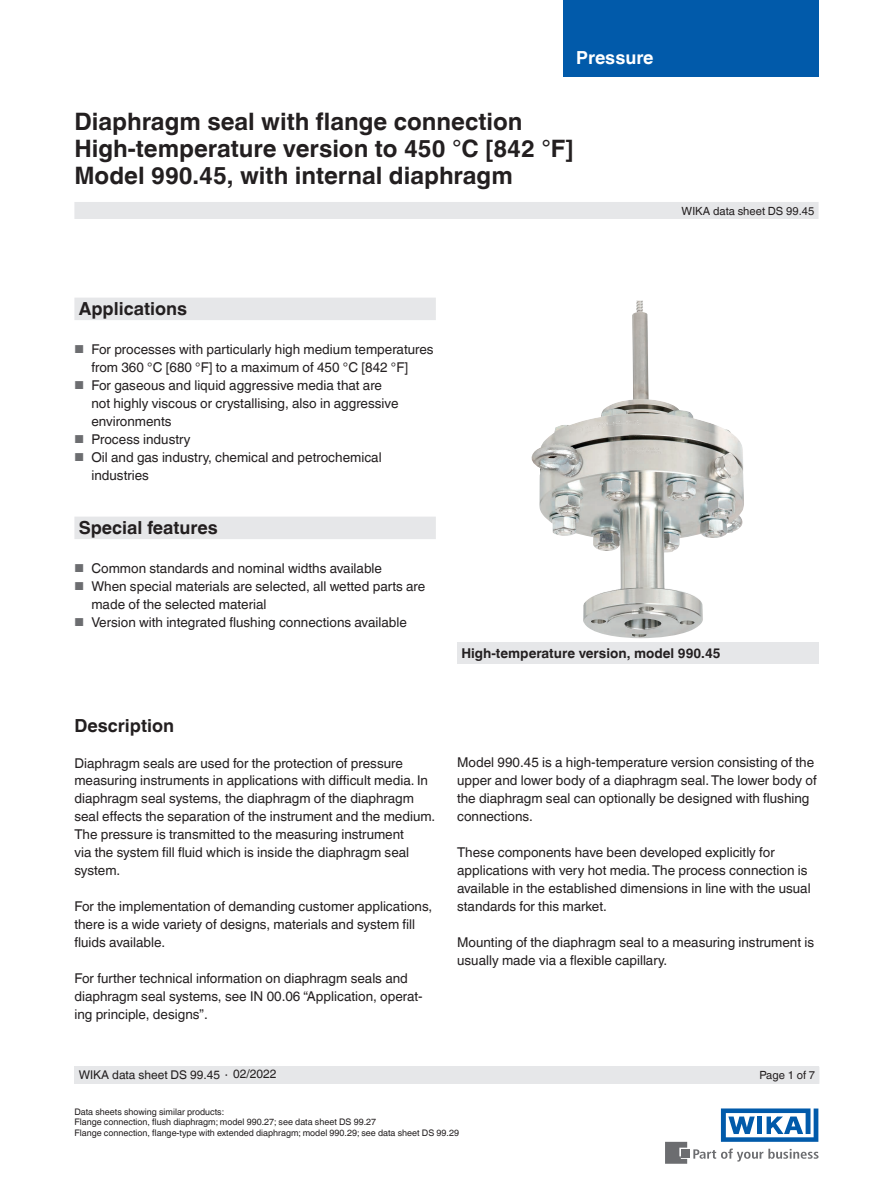
<style>
.page{position:relative;width:893px;height:1188px;background:#fff}
.page>*{position:absolute;margin:0;border:0;box-sizing:border-box;transform-origin:0 0}
.t1{font:700 24px/27px "Helvetica World";color:#231f20}
.t2{font:700 18px "Helvetica World";color:#231f20}
.t3{font:700 18px "Helvetica World";color:#fff}
.t4{font:13.5px/18px "Helvetica World";color:#231f20}
.t5{font:700 13.5px "Helvetica World";color:#231f20}
.t6{font:12px "Helvetica World";color:#231f20}
.t7{font:11.25px "Helvetica World";color:#231f20}
.t8{font:9px/10.5px "Helvetica World";color:#231f20}
.s1{font-size:11.55px;color:#6c6d70}
.s2{font-size:11.25px}
</style>
<div class="page">
<svg style="left:693px;top:1149px;width:126px;height:13px"></svg>
<div style="left:682px;top:1150px;width:8px;height:8px;background:#6c6d70"></div>
<svg style="left:665px;top:1142px;width:22px;height:22px"></svg>
<svg style="left:721px;top:1108px;width:97px;height:34px"></svg>
<div style="left:563px;top:0;width:256px;height:77px;background:#015aaa"></div>
<div style="left:74px;top:202px;width:745px;height:17px;background:#e6e7e9"></div>
<div style="left:74px;top:1066px;width:745px;height:18px;background:#e6e7e9"></div>
<div style="left:74px;top:298px;width:362px;height:22px;background:#e6e7e9"></div>
<div style="left:74px;top:517px;width:362px;height:22px;background:#e6e7e9"></div>
<div style="left:457px;top:642px;width:362px;height:21px;background:#e6e7e9"></div>
<img style="left:531px;top:301px;width:213px;height:337px">
<h2 class="t3" style="left:576px;top:47px;width:79px">Pressure</h2>
<h1 class="t1" style="left:74px;top:108px;width:500px">Diaphragm seal with flange connection<br>High-temperature version to 450 °C [842 °F]<br>Model 990.45, with internal diaphragm</h1>
<h2 class="t2" style="left:79px;top:298px;width:110px">Applications</h2>
<p class="t4" style="left:91px;top:340px;width:344px;text-indent:-17px"><span class="s1">■</span> For processes with particularly high medium temperatures from 360 °C [680 °F] to a maximum of 450 °C [842 °F]</p>
<p class="t4" style="left:91px;top:376px;width:309px;text-indent:-17px"><span class="s1">■</span> For gaseous and liquid aggressive media that are not highly viscous or crystallising, also in aggressive environments</p>
<p class="t4" style="left:74px;top:430px;width:118px"><span class="s1">■</span> Process industry</p>
<p class="t4" style="left:91px;top:448px;width:292px;text-indent:-17px"><span class="s1">■</span> Oil and gas industry, chemical and petrochemical industries</p>
<h2 class="t2" style="left:79px;top:517px;width:141px">Special features</h2>
<p class="t4" style="left:74px;top:559px;width:309px"><span class="s1">■</span> Common standards and nominal widths available</p>
<p class="t4" style="left:91px;top:577px;width:335px;text-indent:-17px"><span class="s1">■</span> When special materials are selected, all wetted parts are made of the selected material</p>
<p class="t4" style="left:74px;top:613px;width:334px"><span class="s1">■</span> Version with integrated flushing connections available</p>
<p class="t7" style="left:682px;top:204px;width:134px">WIKA data sheet DS 99.45</p>
<p class="t5" style="left:461px;top:645px;width:261px">High-temperature version, model 990.45</p>
<h2 class="t2" style="left:74px;top:715px;width:101px">Description</h2>
<p class="t4" style="left:74px;top:754px;width:362px">Diaphragm seals are used for the protection of pressure measuring instruments in applications with difficult media. In diaphragm seal systems, the diaphragm of the diaphragm seal effects the separation of the instrument and the medium.<br>The pressure is transmitted to the measuring instrument<br>via the system fill fluid which is inside the diaphragm seal system.</p>
<p class="t4" style="left:74px;top:898px;width:359px">For the implementation of demanding customer applications, there is a wide variety of designs, materials and system fill fluids available.</p>
<p class="t4" style="left:74px;top:970px;width:350px">For further technical information on diaphragm seals and diaphragm seal systems, see IN 00.06 “Application, operat&shy;ing principle, designs”.</p>
<p class="t6" style="left:79px;top:1068px;width:199px">WIKA data sheet DS 99.45 <span class="s2">∙</span> 02/2022</p>
<p class="t4" style="left:457px;top:754px;width:361px">Model 990.45 is a high-temperature version consisting of the upper and lower body of a diaphragm seal. The lower body of the diaphragm seal can optionally be designed with flushing connections.</p>
<p class="t4" style="left:457px;top:844px;width:355px">These components have been developed explicitly for applications with very hot media. The process connection is available in the established dimensions in line with the usual standards for this market.</p>
<p class="t4" style="left:457px;top:934px;width:358px">Mounting of the diaphragm seal to a measuring instrument is usually made via a flexible capillary.</p>
<p class="t7" style="left:759px;top:1069px;width:57px">Page 1 of 7</p>
<p class="t8" style="left:74px;top:1107px;width:386px">Data sheets showing similar products:<br>Flange connection, flush diaphragm; model 990.27; see data sheet DS 99.27<br>Flange connection, flange-type with extended diaphragm; model 990.29; see data sheet DS 99.29</p>
</div>
